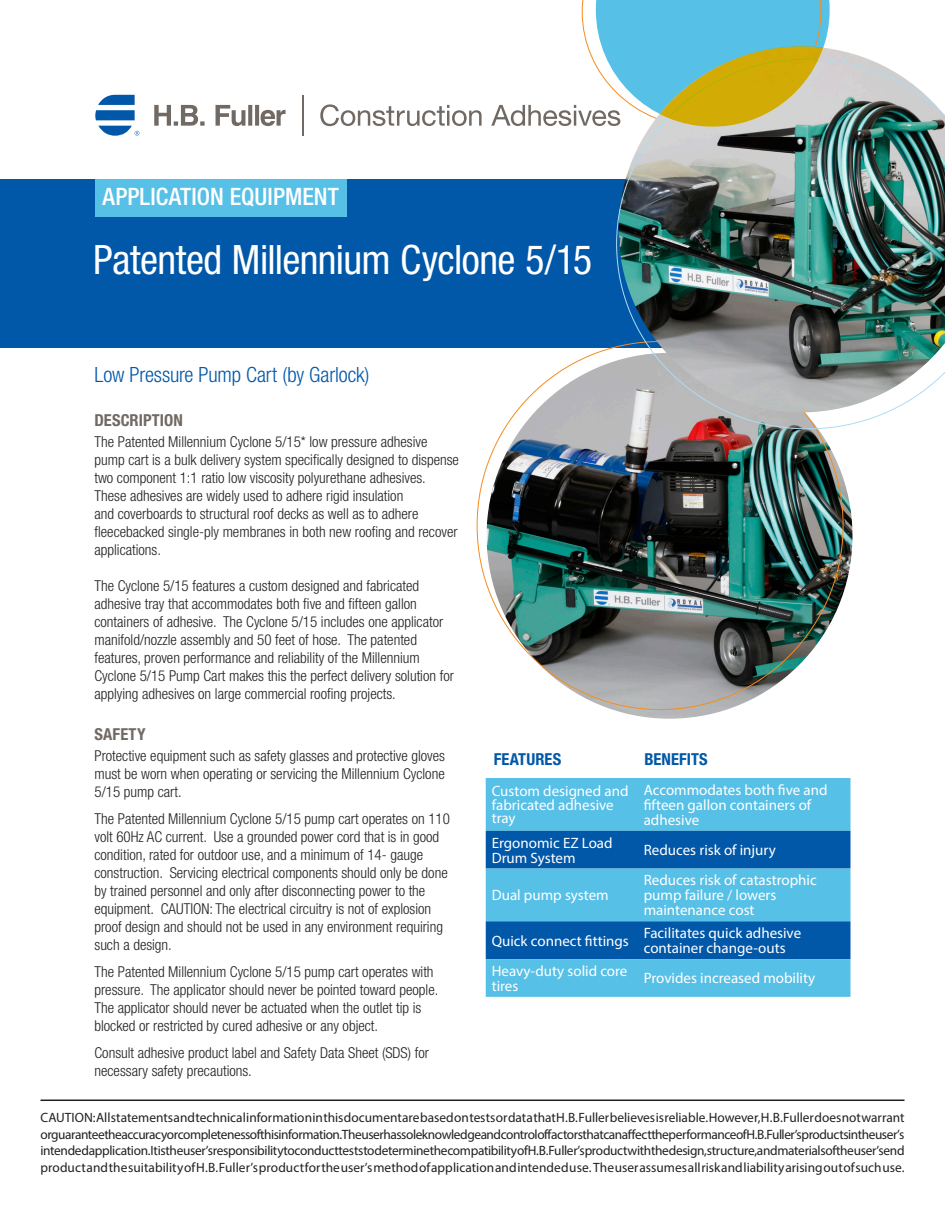
<style>
.page{position:relative;width:945px;height:1215px;background:#fff}
.page>*{position:absolute;margin:0;border:0;box-sizing:border-box;transform-origin:0 0}
.t1{font:condensed 40.5px "Helvetica Neue LT Std";letter-spacing:-.015em;color:#fff}
.Product_Category{font:500 condensed 24px "Helvetica Neue LT Std";color:#fff}
.Call_Out-introductor{font:300 condensed 21px "Helvetica Neue LT Std";letter-spacing:-.01em;color:#0157a8}
.Subhead_1{font:700 condensed 16.5px "Helvetica Neue LT Std";letter-spacing:.005em;color:#716963}
.Subhead_1-_blue{font:700 condensed 16.5px "Helvetica Neue LT Std";letter-spacing:.005em;color:#0157a8}
.t2{font:300 condensed 15px/18px "Helvetica Neue LT Std";color:#231f20}
.t3{font:15px/15px "Myriad Pro";color:#fff}
.t4{font:13.5px/16.5px "Myriad Pro";color:#231f20;text-align:justify}
</style>
<div class="page">
<div style="left:0;top:179px;width:712px;height:169px;background:#0157a8"></div>
<div style="left:95px;top:179px;width:251px;height:37px;background:#57c0e7"></div>
<img style="left:487px;top:353px;width:365px;height:366px;border-radius:183px">
<hr style="left:40px;top:1100px;width:864px;height:1px;background:#231f20">
<svg style="left:486px;top:778px;width:364px;height:219px;background:#3a9cd1"></svg>
<svg style="left:320px;top:104px;width:162px;height:22px"></svg>
<svg style="left:154px;top:105px;width:132px;height:21px"></svg>
<svg style="left:95px;top:95px;width:44px;height:41px"></svg>
<hr style="left:302px;top:95px;width:1px;height:41px;background:#716963">
<img style="left:616px;top:59px;width:329px;height:370px">
<svg style="left:491px;top:0;width:339px;height:133px"></svg>
<p class="Product_Category" style="left:103px;top:182px;width:238px">APPLICATION EQUIPMENT</p>
<p class="t1" style="left:93px;top:236px;width:501px">Patented Millennium Cyclone 5/15</p>
<p class="Call_Out-introductor" style="left:94px;top:363px;width:277px">Low Pressure Pump Cart (by Garlock)</p>
<p class="Subhead_1" style="left:94px;top:410px;width:90px">DESCRIPTION</p>
<p class="t2" style="left:94px;top:433px;width:366px">The Patented Millennium Cyclone 5/15* low pressure adhesive pump cart is a bulk delivery system specifically designed to dispense two component 1:1 ratio low viscosity polyurethane adhesives.<br>These adhesives are widely used to adhere rigid insulation<br>and coverboards to structural roof decks as well as to adhere fleecebacked single-ply membranes in both new roofing and recover applications.</p>
<p class="t2" style="left:94px;top:577px;width:361px">The Cyclone 5/15 features a custom designed and fabricated adhesive tray that accommodates both five and fifteen gallon containers of adhesive. The Cyclone 5/15 includes one applicator manifold/nozzle assembly and 50 feet of hose. The patented features, proven performance and reliability of the Millennium Cyclone 5/15 Pump Cart makes this the perfect delivery solution for applying adhesives on large commercial roofing projects.</p>
<p class="Subhead_1" style="left:94px;top:724px;width:53px">SAFETY</p>
<p class="t2" style="left:94px;top:747px;width:352px;text-align:justify">Protective equipment such as safety glasses and protective gloves must be worn when operating or servicing the Millennium Cyclone 5/15 pump cart.</p>
<p class="t2" style="left:94px;top:810px;width:357px">The Patented Millennium Cyclone 5/15 pump cart operates on 110 volt 60Hz AC current. Use a grounded power cord that is in good condition, rated for outdoor use, and a minimum of 14- gauge construction. Servicing electrical components should only be done by trained personnel and only after disconnecting power to the equipment. CAUTION: The electrical circuitry is not of explosion proof design and should not be used in any environment requiring such a design.</p>
<p class="t2" style="left:94px;top:963px;width:345px">The Patented Millennium Cyclone 5/15 pump cart operates with pressure. The applicator should never be pointed toward people.<br>The applicator should never be actuated when the outlet tip is blocked or restricted by cured adhesive or any object.</p>
<p class="t2" style="left:94px;top:1044px;width:336px">Consult adhesive product label and Safety Data Sheet (SDS) for necessary safety precautions.</p>
<p class="Subhead_1-_blue" style="left:494px;top:749px;width:69px">FEATURES</p>
<p class="Subhead_1-_blue" style="left:644px;top:749px;width:65px">BENEFITS</p>
<p class="t3" style="left:492px;top:784px;width:138px;line-height:13.5px">Custom designed and fabricated adhesive tray</p>
<p class="t3" style="left:644px;top:782px;width:185px">Accommodates both five and fifteen gallon containers of adhesive</p>
<p class="t3" style="left:492px;top:835px;width:122px">Ergonomic EZ Load<br>Drum System</p>
<p class="t3" style="left:644px;top:842px;width:134px">Reduces risk of injury</p>
<p class="t3" style="left:492px;top:888px;width:119px">Dual pump system</p>
<p class="t3" style="left:644px;top:873px;width:175px">Reduces risk of catastrophic pump failure / lowers maintenance cost</p>
<p class="t3" style="left:492px;top:933px;width:139px">Quick connect fittings</p>
<p class="t3" style="left:644px;top:925px;width:159px">Facilitates quick adhesive container change-outs</p>
<p class="t3" style="left:492px;top:963px;width:137px">Heavy-duty solid core tires</p>
<p class="t3" style="left:644px;top:971px;width:173px">Provides increased mobility</p>
<p class="t4" style="left:40px;top:1109px;width:866px">CAUTION: All statements and technical information in this document are based on tests or data that H.B. Fuller believes is reliable. However, H.B. Fuller does not warrant or guarantee the accuracy or completeness of this information. The user has sole knowledge and control of factors that can affect the performance of H.B. Fuller’s products in the user’s intended application. It is the user’s responsibility to conduct tests to determine the compatibility of H.B. Fuller’s product with the design, structure, and materials of the user’s end product and the suitability of H.B. Fuller’s product for the user’s method of application and intended use. The user assumes all risk and liability arising out of such use.</p>
</div>
